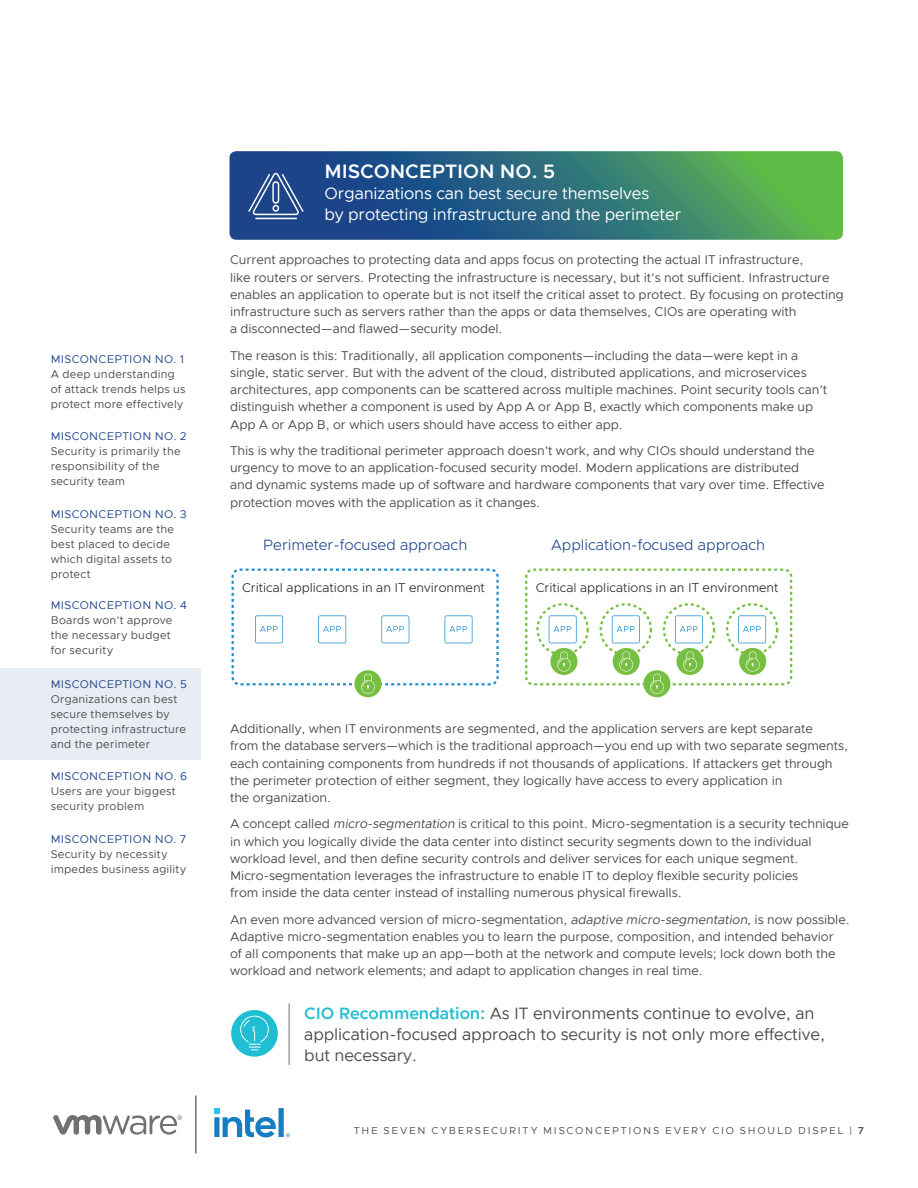
<style>
.page{position:relative;width:918px;height:1188px;background:#fff}
.page>*{position:absolute;margin:0;border:0;box-sizing:border-box;transform-origin:0 0}
.t1{font:600 19.5px "Metropolis";letter-spacing:-.005em;color:#fff}
.t2{font:16.5px/21px "Metropolis";letter-spacing:-.005em;color:#4b4c4d}
.t3{font:16.5px/21px "Metropolis";letter-spacing:-.005em;color:#fff}
.t4{font:300 15px "Metropolis";color:#1d4389}
.t5{font:12.75px/17.2px "Metropolis";letter-spacing:-.005em;color:#4b4c4d}
.t6{font:300 12.75px "Metropolis";color:#231f20}
.t7{font:11.25px/15px "Metropolis";letter-spacing:.02em;color:#4b4c4d}
.t8{font:11.25px "Metropolis";letter-spacing:.03em;color:#1d4389}
.t9{font:10.2px "Metropolis";letter-spacing:.17em;color:#4b4c4d}
.s1{font-style:italic}
.s2{font-weight:600;color:#20bed3}
.s3{font-weight:600}
</style>
<div class="page">
<div style="left:0;top:669px;width:201px;height:91px;background:#e8ecf3"></div>
<hr style="left:195px;top:1096px;width:2px;height:57px;background:#636265">
<svg style="left:53px;top:1115px;width:129px;height:20px"></svg>
<svg style="left:214px;top:1108px;width:76px;height:29px"></svg>
<svg style="left:230px;top:151px;width:613px;height:89px;background:#347375"></svg>
<div style="left:232px;top:569px;width:267px;height:116px;border:2px dashed #238ece;border-radius:7px"></div>
<svg style="left:255px;top:615px;width:28px;height:28px"></svg>
<svg style="left:318px;top:615px;width:28px;height:28px"></svg>
<svg style="left:381px;top:615px;width:28px;height:28px"></svg>
<svg style="left:445px;top:615px;width:28px;height:28px"></svg>
<div style="left:525px;top:569px;width:267px;height:116px;border:2px dashed #77bf42;border-radius:7px"></div>
<svg style="left:549px;top:615px;width:28px;height:28px"></svg>
<div style="left:536px;top:603px;width:53px;height:53px;border:2px dashed #77bf42;border-radius:50%"></div>
<svg style="left:612px;top:615px;width:28px;height:28px"></svg>
<div style="left:600px;top:603px;width:52px;height:53px;border:2px dashed #77bf42;border-radius:50%"></div>
<svg style="left:675px;top:615px;width:28px;height:28px"></svg>
<div style="left:663px;top:603px;width:52px;height:53px;border:2px dashed #77bf42;border-radius:50%"></div>
<svg style="left:738px;top:615px;width:28px;height:28px"></svg>
<div style="left:726px;top:603px;width:52px;height:53px;border:2px dashed #77bf42;border-radius:50%"></div>
<div style="left:354px;top:670px;width:28px;height:27px;background:#77bf42;border-radius:50%"></div>
<svg style="left:361px;top:674px;width:14px;height:20px"></svg>
<div style="left:643px;top:670px;width:27px;height:27px;background:#77bf42;border-radius:50%"></div>
<svg style="left:650px;top:674px;width:14px;height:20px"></svg>
<div style="left:550px;top:648px;width:27px;height:27px;background:#77bf42;border-radius:50%"></div>
<svg style="left:557px;top:652px;width:14px;height:20px"></svg>
<div style="left:613px;top:648px;width:27px;height:27px;background:#77bf42;border-radius:50%"></div>
<svg style="left:619px;top:652px;width:14px;height:20px"></svg>
<div style="left:676px;top:648px;width:28px;height:27px;background:#77bf42;border-radius:50%"></div>
<svg style="left:683px;top:652px;width:14px;height:20px"></svg>
<div style="left:739px;top:648px;width:27px;height:27px;background:#77bf42;border-radius:50%"></div>
<svg style="left:746px;top:652px;width:14px;height:20px"></svg>
<div style="left:231px;top:1010px;width:47px;height:47px;background:#20bed3;border-radius:50%"></div>
<svg style="left:240px;top:1015px;width:29px;height:35px"></svg>
<hr style="left:289px;top:1003px;width:1px;height:62px;background:#717174">
<hr style="left:255px;top:218px;width:42px;height:1px;background:#fff">
<svg style="left:248px;top:173px;width:56px;height:42px;background:#45649d"></svg>
<p class="t8" style="left:51px;top:353px;width:135px">MISCONCEPTION NO. 1</p>
<p class="t7" style="left:51px;top:367px;width:136px">A deep understanding of attack trends helps us protect more effectively</p>
<p class="t8" style="left:51px;top:429px;width:137px">MISCONCEPTION NO. 2</p>
<p class="t7" style="left:51px;top:443px;width:131px">Security is primarily the responsibility of the security team</p>
<p class="t8" style="left:51px;top:507px;width:137px">MISCONCEPTION NO. 3</p>
<p class="t7" style="left:51px;top:521px;width:125px">Security teams are the best placed to decide which digital assets to protect</p>
<p class="t8" style="left:51px;top:599px;width:137px">MISCONCEPTION NO. 4</p>
<p class="t7" style="left:51px;top:613px;width:123px">Boards won’t approve the necessary budget for security</p>
<p class="t8" style="left:51px;top:677px;width:137px">MISCONCEPTION NO. 5</p>
<p class="t7" style="left:51px;top:692px;width:137px">Organizations can best secure themselves by protecting infrastructure and the perimeter</p>
<p class="t8" style="left:51px;top:769px;width:138px">MISCONCEPTION NO. 6</p>
<p class="t7" style="left:51px;top:784px;width:127px">Users are your biggest security problem</p>
<p class="t8" style="left:51px;top:832px;width:137px">MISCONCEPTION NO. 7</p>
<p class="t7" style="left:51px;top:846px;width:137px">Security by necessity impedes business agility</p>
<h1 class="t1" style="left:325px;top:159px;width:232px">MISCONCEPTION NO. 5</h1>
<p class="t3" style="left:325px;top:183px;width:358px">Organizations can best secure themselves<br>by protecting infrastructure and the perimeter</p>
<p class="t5" style="left:230px;top:251px;width:615px">Current approaches to protecting data and apps focus on protecting the actual IT infrastructure,<br>like routers or servers. Protecting the infrastructure is necessary, but it’s not sufficient. Infrastructure enables an application to operate but is not itself the critical asset to protect. By focusing on protecting infrastructure such as servers rather than the apps or data themselves, CIOs are operating with<br>a disconnected—and flawed—security model.</p>
<p class="t5" style="left:230px;top:347px;width:599px">The reason is this: Traditionally, all application components—including the data—were kept in a single, static server. But with the advent of the cloud, distributed applications, and microservices architectures, app components can be scattered across multiple machines. Point security tools can’t distinguish whether a component is used by App A or App B, exactly which components make up App A or App B, or which users should have access to either app.</p>
<p class="t5" style="left:230px;top:442px;width:596px">This is why the traditional perimeter approach doesn’t work, and why CIOs should understand the urgency to move to an application-focused security model. Modern applications are distributed and dynamic systems made up of software and hardware components that vary over time. Effective protection moves with the application as it changes.</p>
<p class="t4" style="left:263px;top:535px;width:206px">Perimeter-focused approach</p>
<p class="t4" style="left:551px;top:535px;width:216px">Application-focused approach</p>
<p class="t6" style="left:536px;top:579px;width:244px">Critical applications in an IT environment</p>
<p class="t6" style="left:242px;top:579px;width:244px">Critical applications in an IT environment</p>
<p class="t5" style="left:230px;top:720px;width:620px">Additionally, when IT environments are segmented, and the application servers are kept separate<br>from the database servers—which is the traditional approach—you end up with two separate segments, each containing components from hundreds if not thousands of applications. If attackers get through the perimeter protection of either segment, they logically have access to every application in<br>the organization.</p>
<p class="t5" style="left:230px;top:815px;width:620px">A concept called <span class="s1">micro-segmentation</span> is critical to this point. Micro-segmentation is a security technique in which you logically divide the data center into distinct security segments down to the individual workload level, and then define security controls and deliver services for each unique segment.<br>Micro-segmentation leverages the infrastructure to enable IT to deploy flexible security policies<br>from inside the data center instead of installing numerous physical firewalls.</p>
<p class="t5" style="left:230px;top:911px;width:621px">An even more advanced version of micro-segmentation, <span class="s1">adaptivemicro-segmentation</span>, is now possible.<br>Adaptive micro-segmentation enables you to learn the purpose, composition, and intended behavior<br>of all components that make up an app—both at the network and compute levels; lock down both the workload and network elements; and adapt to application changes in real time.</p>
<p class="t2" style="left:304px;top:1003px;width:523px"><span class="s2">CIO Recommendation:</span> As IT environments continue to evolve, an application-focused approach to security is not only more effective, but necessary.</p>
<p class="t9" style="left:354px;top:1124px;width:512px">THE SEVEN CYBERSECURITY MISCONCEPTIONS EVERY CIO SHOULD DISPEL | <span class="s3">7</span></p>
</div>
